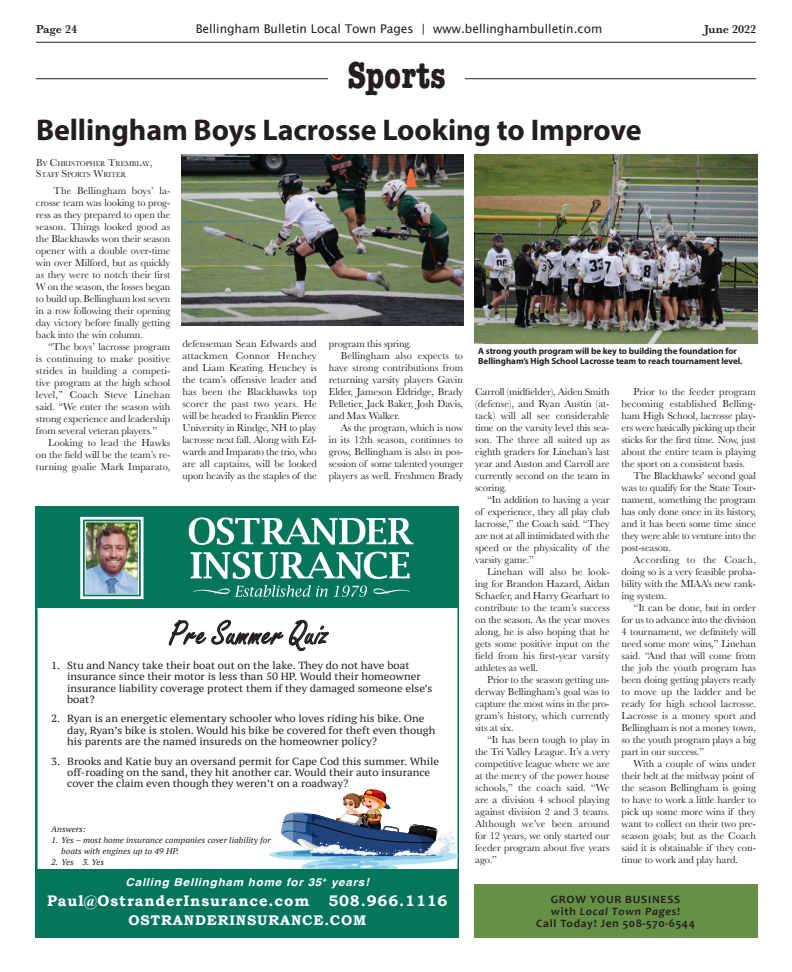
<style>
.page{position:relative;width:792px;height:972px;background:#fff}
.page>*{position:absolute;margin:0;border:0;box-sizing:border-box;transform-origin:0 0}
.t1{font:700 condensed 38.5px "American Typewriter";letter-spacing:-.005em;color:#231f20}
.t2{font:34.9px "Freestyle Script";letter-spacing:.01em;color:#231f20;scale:.96 1}
.t3{font:700 30px "Myriad Pro";letter-spacing:-.005em;color:#231f20}
.t4{font:15.3px/20.7px "Bree Serif";letter-spacing:.06em;color:#fff;text-align:center;scale:1.09 1}
.t5{font:700 15.3px "Bookman Old Style";letter-spacing:.06em;color:#fff}
.t6{font:700 14px "Bookman Old Style";letter-spacing:.06em;color:#fff}
.t7{font:12px "Lucida Grande";color:#231f20}
.t8{font:600 12px "Baskerville";color:#231f20}
.t9{font:700 11.7px "Candara";letter-spacing:.055em;color:#231f20}
.t10{font:700 11.2px/11.7px "Candara";letter-spacing:.06em;color:#231f20;scale:1.04 1}
.t11{font:italic 700 10.9px "Univers";color:#fff;scale:1.17 1}
.t12{font:italic 700 10.9px "Helvetica";letter-spacing:.06em;color:#fff;scale:1.07 1}
.t13{font:10.5px/12px "Baskerville";letter-spacing:-.01em;color:#231f20;text-align:justify}
.t14{font:10.5px "Baskerville";letter-spacing:.01em;color:#231f20}
.t15{font:10.4px/11.5px "PT Serif";color:#231f20;scale:1.09 1}
.t16{font:700 9px/10px "Myriad Pro";letter-spacing:-.005em;color:#231f20}
.t17{font:italic 8.2px/10.9px "PT Serif";color:#231f20;scale:1.09 1}
.t18{font:7.3px/11.5px "Baskerville";letter-spacing:-.005em;color:#231f20}
.s1{font-size:10.5px}
.s2{font-style:italic}
.s3{font-size:11.2px}
</style>
<div class="page">
<hr style="left:36px;top:42px;width:720px;height:1px;background:#231f20">
<hr style="left:36px;top:78px;width:720px;height:1px;background:#231f20">
<div style="left:328px;top:62px;width:137px;height:43px;background:#fff"></div>
<img style="left:475px;top:155px;width:282px;height:188px">
<img style="left:181px;top:155px;width:283px;height:171px">
<div style="left:36px;top:869px;width:423px;height:67px;background:#05755c"></div>
<svg style="left:36px;top:610px;width:423px;height:258px"></svg>
<svg style="left:169px;top:619px;width:160px;height:32px"></svg>
<img style="left:43px;top:610px;width:71px;height:1px">
<div style="left:36px;top:506px;width:423px;height:102px;background:#05755c"></div>
<img style="left:80px;top:516px;width:64px;height:84px">
<svg style="left:189px;top:518px;width:224px;height:27px"></svg>
<svg style="left:191px;top:552px;width:219px;height:27px"></svg>
<svg style="left:334px;top:586px;width:33px;height:11px"></svg>
<svg style="left:374px;top:588px;width:36px;height:7px"></svg>
<svg style="left:193px;top:585px;width:135px;height:12px"></svg>
<div style="left:474px;top:884px;width:283px;height:54px;background:#669046"></div>
<p class="t8" style="left:36px;top:21px;width:43px">Page 24</p>
<p class="t7" style="left:196px;top:22px;width:408px">Bellingham Bulletin Local Town Pages | www.bellinghambulletin.com</p>
<p class="t8" style="left:704px;top:21px;width:53px">June 2022</p>
<h1 class="t1" style="left:347px;top:44px;width:100px">Sports</h1>
<h3 class="t3" style="left:36px;top:110px;width:607px">Bellingham Boys Lacrosse Looking to Improve</h3>
<p class="t18" style="left:36px;top:158px;width:118px"><span class="s1">B</span>Y <span class="s1">C</span>HRISTOPHER <span class="s1">T</span>REMBLAY<span class="s1">,<br>S</span>TAFF <span class="s1">S</span>PORTS <span class="s1">W</span>RITER</p>
<p class="t13" style="left:36px;top:185px;width:136px;text-indent:18px">The Bellingham boys’ la&shy;crosse team was looking to prog&shy;ress as they prepared to open the season. Things looked good as the Blackhawks won their season opener with a double over-time win over Milford, but as quickly as they were to notch their first W on the season, the losses began to build up. Bellingham lost seven in a row following their opening day victory before finally getting back into the win column.</p>
<p class="t13" style="left:36px;top:341px;width:136px;text-indent:12px">“The boys’ lacrosse program is continuing to make positive strides in building a competi&shy;tive program at the high school level,” Coach Steve Linehan said. “We enter the season with strong experience and leadership from several veteran players.”</p>
<p class="t13" style="left:36px;top:437px;width:136px;text-indent:12px">Looking to lead the Hawks on the field will be the team’s re&shy;turning goalie Mark Imparato,</p>
<p class="t13" style="left:182px;top:337px;width:136px">defenseman Sean Edwards and attackmen Connor Henchey and Liam Keating. Henchey is the team’s offensive leader and has been the Blackhawks top scorer the past two years. He will be headed to Franklin Pierce University in Rindge, NH to play lacrosse next fall. Along with Ed&shy;wards and Imparato the trio, who are all captains, will be looked upon heavily as the staples of the</p>
<p class="t13" style="left:329px;top:337px;width:84px">program this spring.</p>
<p class="t16" style="left:478px;top:346px;width:266px">A strong youth program will be key to building the foundation for<br>Bellingham’s High School Lacrosse team to reach tournament level.</p>
<p class="t14" style="left:341px;top:348px;width:124px">Bellingham also expects to</p>
<p class="t13" style="left:329px;top:361px;width:136px">have strong contributions from</p>
<p class="t13" style="left:329px;top:373px;width:136px">returning varsity players Gavin</p>
<p class="t13" style="left:329px;top:385px;width:136px">Elder, Jameson Eldridge, Brady</p>
<p class="t13" style="left:329px;top:397px;width:136px">Pelletier, Jack Baker, Josh Davis,</p>
<p class="t13" style="left:329px;top:409px;width:72px">and Max Walker.</p>
<p class="t13" style="left:341px;top:421px;width:124px">As the program, which is now</p>
<p class="t13" style="left:329px;top:433px;width:136px">in its 12th season, continues to</p>
<p class="t13" style="left:329px;top:445px;width:136px">grow, Bellingham is also in pos-</p>
<p class="t13" style="left:329px;top:457px;width:136px">session of some talented younger</p>
<p class="t13" style="left:329px;top:469px;width:136px">players as well. Freshmen Brady</p>
<p class="t13" style="left:475px;top:385px;width:136px">Carroll (midfielder), Aiden Smith (defense), and Ryan Austin (at&shy;tack) will all see considerable time on the varsity level this sea&shy;son. The three all suited up as eighth graders for Linehan’s last year and Auston and Carroll are currently second on the team in scoring.</p>
<p class="t13" style="left:475px;top:493px;width:136px;text-indent:12px">“In addition to having a year of experience, they all play club lacrosse,” the Coach said. “They are not at all intimidated with the speed or the physicality of the varsity game.”</p>
<p class="t13" style="left:475px;top:565px;width:136px;text-indent:12px">Linehan will also be look&shy;ing for Brandon Hazard, Aidan Schaefer, and Harry Gearhart to contribute to the team’s success on the season. As the year moves along, he is also hoping that he gets some positive input on the field from his first-year varsity athletes as well.</p>
<p class="t13" style="left:475px;top:673px;width:136px;text-indent:12px">Prior to the season getting un&shy;derway Bellingham’s goal was to capture the most wins in the pro&shy;gram’s history, which currently sits at six.</p>
<p class="t13" style="left:475px;top:733px;width:136px;text-indent:12px">“It has been tough to play in the Tri Valley League. It’s a very competitive league where we are at the mercy of the power house schools,” the coach said. “We are a division 4 school playing against division 2 and 3 teams.<br>Although we’ve been around for 12 years, we only started our feeder program about five years ago.”</p>
<p class="t13" style="left:622px;top:385px;width:136px;text-indent:12px">Prior to the feeder program becoming established Belling&shy;ham High School, lacrosse play&shy;ers were basically picking up their sticks for the first time. Now, just about the entire team is playing the sport on a consistent basis.</p>
<p class="t13" style="left:622px;top:469px;width:136px;text-indent:12px">The Blackhawks’ second goal was to qualify for the State Tour&shy;nament, something the program has only done once in its history, and it has been some time since they were able to venture into the post-season.</p>
<p class="t13" style="left:622px;top:553px;width:136px;text-indent:12px">According to the Coach, doing so is a very feasible proba&shy;bility with the MIAA’s new rank&shy;ing system.</p>
<p class="t13" style="left:622px;top:601px;width:136px;text-indent:12px">“It can be done, but in order for us to advance into the division 4 tournament, we definitely will need some more wins,” Linehan said. “And that will come from the job the youth program has been doing getting players ready to move up the ladder and be ready for high school lacrosse.<br>Lacrosse is a money sport and Bellingham is not a money town, so the youth program plays a big part in our success.”</p>
<p class="t13" style="left:622px;top:757px;width:136px;text-align:left;text-indent:12px">With a couple of wins under their belt at the midway point of the season Bellingham is going to have to work a little harder to pick up some more wins if they want to collect on their two pre&shy;season goals; but as the Coach said it is obtainable if they con&shy;tinue to work and play hard.</p>
<h2 class="t2" style="left:169px;top:613px;width:167px">Pre Summer Quiz</h2>
<p class="t15" style="left:67px;top:659px;width:337px;text-indent:-16px">1. Stu and Nancy take their boat out on the lake. They do not have boat insurance since their motor is less than 50 HP. Would their homeowner insurance liability coverage protect them if they damaged someone else’s boat?</p>
<p class="t15" style="left:67px;top:713px;width:339px;text-indent:-16px">2. Ryan is an energetic elementary schooler who loves riding his bike. One day, Ryan’s bike is stolen. Would his bike be covered for theft even though his parents are the named insureds on the homeowner policy?</p>
<p class="t15" style="left:67px;top:755px;width:343px;text-indent:-16px">3. Brooks and Katie buy an oversand permit for Cape Cod this summer. While off-roading on the sand, they hit another car. Would their auto insurance cover the claim even though they weren’t on a roadway?</p>
<p class="t17" style="left:51px;top:824px;width:33px">Answers:</p>
<p class="t17" style="left:61px;top:834px;width:194px;text-indent:-10px">1. Yes – most home insurance companies cover liability for boats with engines up to 49 HP.</p>
<p class="t17" style="left:51px;top:856px;width:50px">2. Yes 3. Yes</p>
<p class="t11" style="left:59px;top:878px;width:328px">Paul Ostrander - Proud to call Hopkinton my home for 31 years!</p>
<h3 class="t4" style="left:62px;top:892px;width:347px">Paul@OstranderInsurance.com 508.966.1116<br>OSTRANDERINSURANCE.COM</h3>
<p class="t12" style="left:126px;top:873px;width:229px">Calling Bellingham home for 35<sup>+</sup> years!</p>
<h3 class="t5" style="left:47px;top:892px;width:402px">Paul@OstranderInsurance.com 508.966.1116</h3>
<h3 class="t6" style="left:128px;top:912px;width:240px">OSTRANDERINSURANCE.COM</h3>
<p class="t10" style="left:551px;top:894px;width:126px">GROW YOUR BUSINESS with <span class="s2">Local Town Pages</span>!</p>
<p class="t9" style="left:536px;top:915px;width:160px"><span class="s3">Call Today!</span> Jen 508-570-6544</p>
</div>
